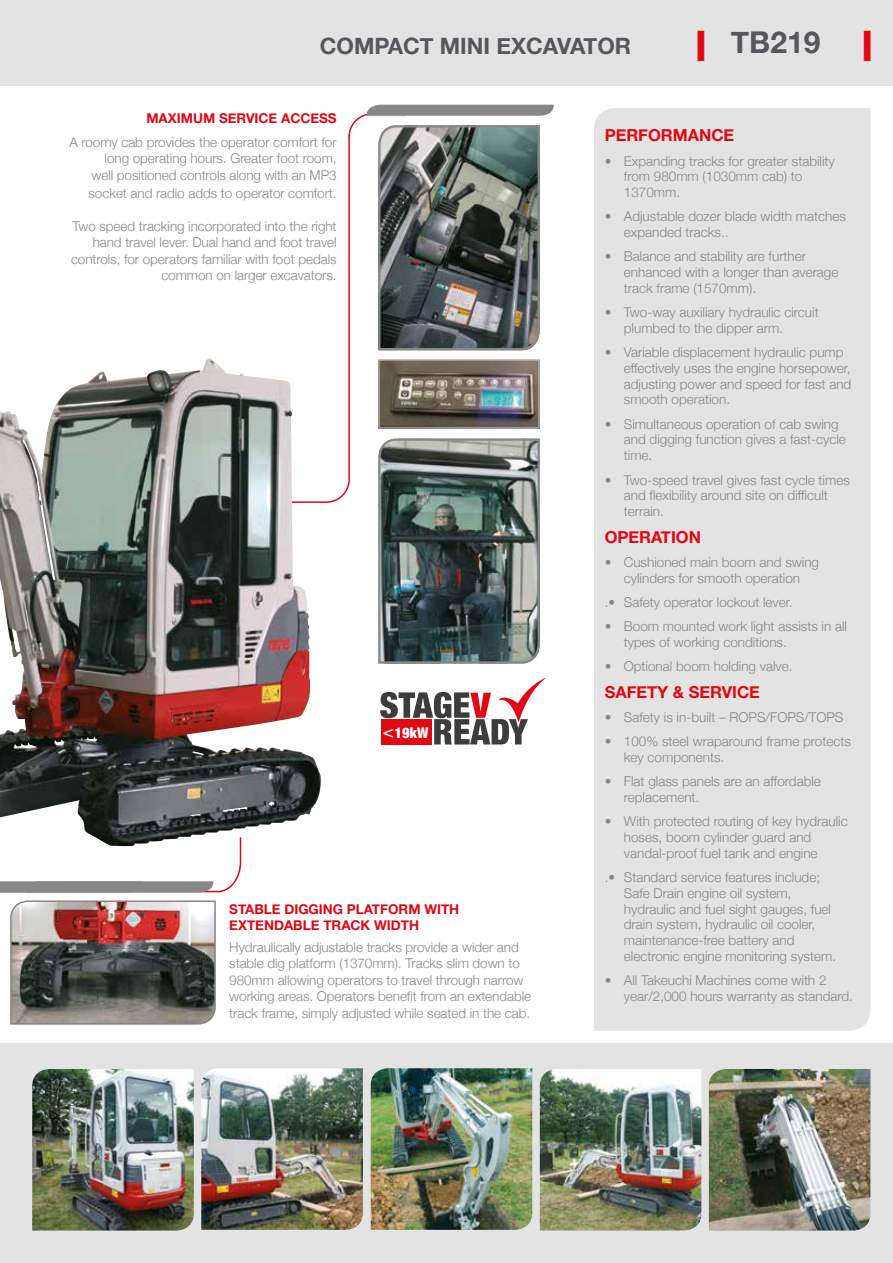
<style>
.page{position:relative;width:893px;height:1263px;background:#fff}
.page>*{position:absolute;margin:0;border:0;box-sizing:border-box;transform-origin:0 0}
.t1{font:700 42px "Helvetica Neue";color:#e30613}
.t2{font:700 30px "Helvetica Neue";color:#56565d}
.t3{font:700 22.5px "Helvetica Neue";color:#56565d}
.t4{font:700 16.5px "Helvetica Neue";color:#e30613}
.t5{font:900 condensed 14.7px "Helvetica Neue";color:#fff}
.t6{font:300 13.5px/15.8px "Helvetica Neue";color:#878787}
.t7{font:700 13.5px/16.5px "Helvetica Neue";color:#e30613}
</style>
<div class="page">
<div style="left:0;top:1043px;width:893px;height:220px;background:#e3e3e3"></div>
<img style="left:540px;top:1069px;width:161px;height:161px">
<img style="left:709px;top:1069px;width:161px;height:161px">
<img style="left:201px;top:1068px;width:162px;height:162px">
<img style="left:371px;top:1068px;width:161px;height:162px">
<img style="left:10px;top:900px;width:206px;height:125px">
<div style="left:594px;top:108px;width:276px;height:923px;background:#e3e3e3"></div>
<img style="left:309px;top:105px;width:245px;height:560px">
<img style="left:32px;top:1069px;width:162px;height:161px">
<img style="left:0;top:361px;width:309px;height:475px">
<svg style="left:0;top:836px;width:242px;height:57px"></svg>
<div style="left:0;top:0;width:893px;height:85px;background:#e3e3e3"></div>
<img style="left:381px;top:362px;width:156px;height:64px">
<div style="left:378px;top:359px;width:162px;height:70px;border:2px solid #afabad"></div>
<svg style="left:380px;top:678px;width:166px;height:66px"></svg>
<h2 class="t2" style="left:731px;top:19px;width:91px">TB219</h2>
<h3 class="t3" style="left:320px;top:28px;width:313px">COMPACT MINI EXCAVATOR</h3>
<h1 class="t1" style="left:695px;top:14px;width:14px">I</h1>
<h1 class="t1" style="left:861px;top:14px;width:14px">I</h1>
<p class="t7" style="left:146px;top:110px;width:192px">MAXIMUM SERVICE ACCESS</p>
<p class="t6" style="left:69px;top:133px;width:269px;line-height:16.5px;text-align:right">A roomy cab provides the operator comfort for long operating hours. Greater foot room,<br>well positioned controls along with an MP3</p>
<p class="t6" style="left:89px;top:184px;width:250px">socket and radio adds to operator comfort.</p>
<p class="t6" style="left:71px;top:217px;width:267px;line-height:16.5px;text-align:right">Two speed tracking incorporated into the right hand travel lever. Dual hand and foot travel controls, for operators familiar with foot pedals common on larger excavators.</p>
<p class="t5" style="left:395px;top:720px;width:35px">19kW</p>
<p class="t7" style="left:229px;top:901px;width:231px">STABLE DIGGING PLATFORM WITH<br>EXTENDABLE TRACK WIDTH</p>
<p class="t6" style="left:229px;top:938px;width:303px;line-height:16.5px">Hydraulically adjustable tracks provide a wider and stable dig platform (1370mm). Tracks slim down to 980mm allowing operators to travel through narrow working areas. Operators benefit from an extendable track frame, simply adjusted while seated in the cab.</p>
<p class="t4" style="left:605px;top:122px;width:131px">PERFORMANCE</p>
<p class="t6" style="left:624px;top:152px;width:213px;text-indent:-19px">• Expanding tracks for greater stability from 980mm (1030mm cab) to<br>1370mm.</p>
<p class="t6" style="left:624px;top:208px;width:224px;text-indent:-19px">• Adjustable dozer blade width matches expanded tracks..</p>
<p class="t6" style="left:624px;top:248px;width:216px;text-indent:-19px">• Balance and stability are further enhanced with a longer than average track frame (1570mm).</p>
<p class="t6" style="left:624px;top:303px;width:196px;text-indent:-19px">• Two-way auxiliary hydraulic circuit plumbed to the dipper arm.</p>
<p class="t6" style="left:624px;top:343px;width:229px;text-indent:-19px">• Variable displacement hydraulic pump effectively uses the engine horsepower, adjusting power and speed for fast and smooth operation.</p>
<p class="t6" style="left:624px;top:415px;width:224px;text-indent:-19px">• Simultaneous operation of cab swing and digging function gives a fast-cycle time.</p>
<p class="t6" style="left:624px;top:471px;width:228px;text-indent:-19px">• Two-speed travel gives fast cycle times and flexibility around site on difficult terrain.</p>
<p class="t4" style="left:605px;top:524px;width:98px">OPERATION</p>
<p class="t6" style="left:605px;top:553px;width:216px;text-align:center">• Cushioned main boom and swing cylinders for smooth operation</p>
<p class="t6" style="left:605px;top:593px;width:189px">.• Safety operator lockout lever.</p>
<p class="t6" style="left:624px;top:617px;width:225px;text-indent:-19px">• Boom mounted work light assists in all types of working conditions.</p>
<p class="t6" style="left:605px;top:657px;width:189px">• Optional boom holding valve.</p>
<p class="t4" style="left:605px;top:679px;width:157px">SAFETY &amp; SERVICE</p>
<p class="t6" style="left:605px;top:708px;width:240px">• Safety is in-built – ROPS/FOPS/TOPS</p>
<p class="t6" style="left:624px;top:732px;width:229px;text-indent:-19px">• 100% steel wraparound frame protects key components.</p>
<p class="t6" style="left:624px;top:772px;width:199px;text-indent:-19px">• Flat glass panels are an affordable replacement.</p>
<p class="t6" style="left:624px;top:812px;width:225px;text-indent:-19px">• With protected routing of key hydraulic hoses, boom cylinder guard and vandal-proof fuel tank and engine</p>
<p class="t6" style="left:624px;top:868px;width:214px;text-indent:-19px">.• Standard service features include; Safe Drain engine oil system, hydraulic and fuel sight gauges, fuel drain system, hydraulic oil cooler, maintenance-free battery and electronic engine monitoring system.</p>
<p class="t6" style="left:624px;top:971px;width:231px;text-indent:-19px">• All Takeuchi Machines come with 2 year/2,000 hours warranty as standard.</p>
</div>
